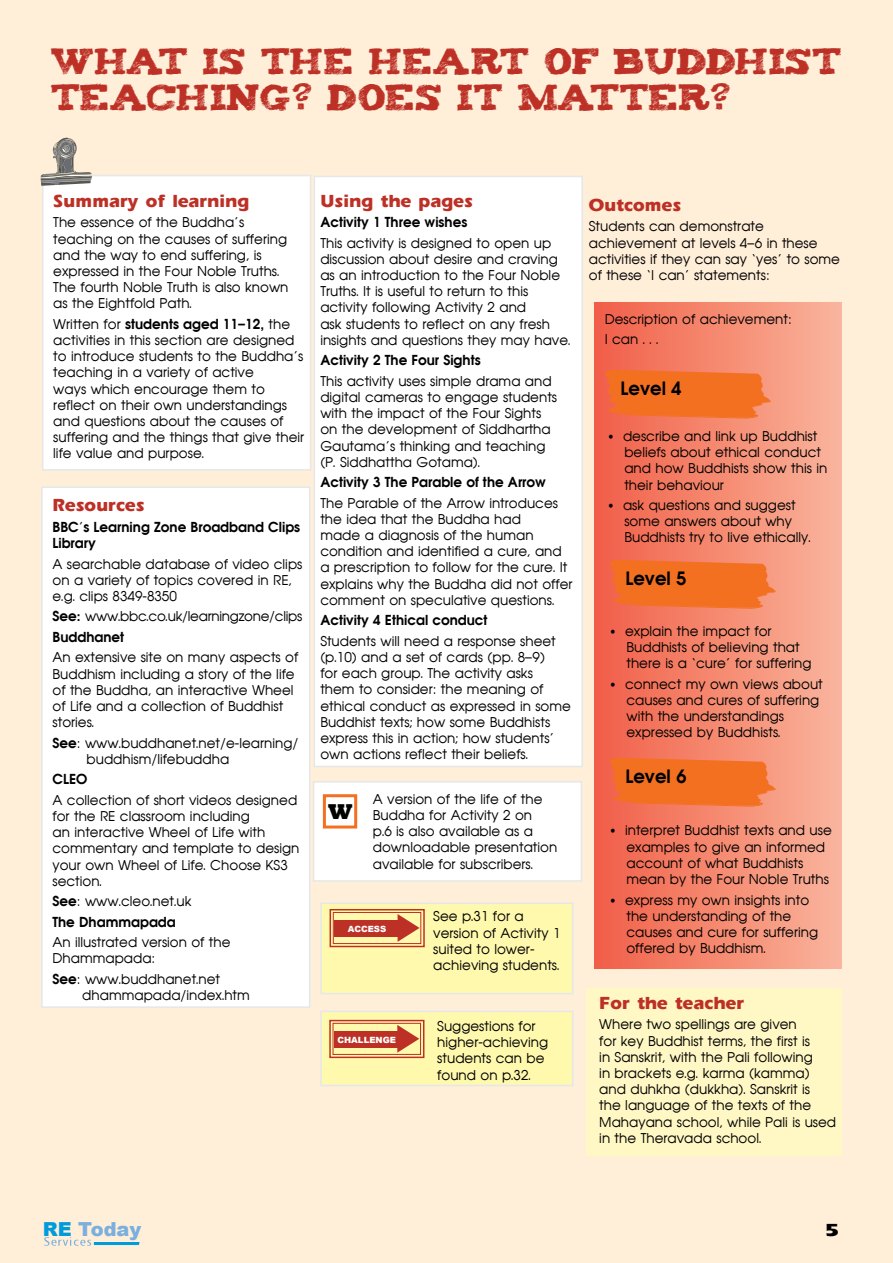
<style>
.page{position:relative;width:893px;height:1263px;background:#ffeed8}
.page>*{position:absolute;margin:0;border:0;box-sizing:border-box;transform-origin:0 0}
.t1{font:30px/36px "Tiza";color:#bd3026}
.t2{font:800 22.05px "Rockwell";color:#000}
.t3{font:900 19.35px "Arial";color:#7aafde}
.t4{font:800 18px "Ergoe";color:#bd3026}
.t5{font:700 18px "Avian";color:#000}
.t6{font:18px "Ergoe Extrabold Expanded";color:#000}
.t7{font:13.5px/16.2px "Avian";color:#000}
.t8{font:700 13.5px/16.2px "Avian";color:#000}
.t9{font:13.5px/20.4px "Avian";letter-spacing:-.02em;color:#000}
.t10{font:900 8.55px "Arial";color:#fff}
.s1{font-weight:700}
.s2{font-weight:400}
.s3{color:#009bdb}
</style>
<div class="page">
<div style="left:586px;top:988px;width:256px;height:167px;background:#fff8c5"></div>
<div style="left:595px;top:302px;width:246px;height:666px;background:linear-gradient(to right,#f15f48,#f9b49c)"></div>
<svg style="left:603px;top:370px;width:169px;height:49px;background:#f3732e"></svg>
<svg style="left:608px;top:560px;width:169px;height:49px;background:#f3732e"></svg>
<svg style="left:608px;top:758px;width:169px;height:49px;background:#f3732e"></svg>
<svg style="left:44px;top:1237px;width:96px;height:9px"></svg>
<div style="left:42px;top:175px;width:269px;height:296px;background:#fff;border:2px solid #e6e7e8"></div>
<div style="left:41px;top:486px;width:269px;height:522px;background:#fff;border:2px solid #e6e7e8"></div>
<div style="left:313px;top:781px;width:269px;height:101px;background:#fff;border:2px solid #e6e7e8"></div>
<div style="left:314px;top:176px;width:269px;height:591px;background:#fff;border:2px solid #e6e7e8"></div>
<svg style="left:41px;top:137px;width:51px;height:49px"></svg>
<div style="left:323px;top:794px;width:34px;height:34px;border:3px solid #f37021"></div>
<div style="left:320px;top:902px;width:253px;height:92px;background:#fff9ae;border:2px solid #e6e7e8"></div>
<div style="left:320px;top:1011px;width:253px;height:75px;background:#fff9ae;border:2px solid #e6e7e8"></div>
<svg style="left:398px;top:914px;width:21px;height:28px"></svg>
<div style="left:334px;top:920px;width:65px;height:17px;background:#bd3026"></div>
<div style="left:333px;top:912px;width:88px;height:32px;border:1px solid #bd3026"></div>
<div style="left:330px;top:909px;width:95px;height:38px;border:2px solid #bd3026"></div>
<svg style="left:397px;top:1025px;width:22px;height:28px"></svg>
<div style="left:334px;top:1031px;width:64px;height:17px;background:#bd3026"></div>
<div style="left:333px;top:1023px;width:88px;height:32px;border:1px solid #bd3026"></div>
<div style="left:329px;top:1020px;width:95px;height:38px;border:2px solid #bd3026"></div>
<h1 class="t1" style="left:51px;top:40px;width:792px">WHAT IS THE HEART OF BUDDHIST<br>TEACHING? DOES IT MATTER?</h1>
<h3 class="t4" style="left:53px;top:192px;width:198px">Summary of learning</h3>
<p class="t7" style="left:53px;top:214px;width:237px">The essence of the Buddha’s teaching on the causes of suffering and the way to end suffering, is expressed in the Four Noble Truths.<br>The fourth Noble Truth is also known as the Eightfold Path.</p>
<p class="t7" style="left:53px;top:316px;width:252px">Written for <span class="s1">students aged 11–12,</span> the activities in this section are designed to introduce students to the Buddha’s teaching in a variety of active<br>ways which encourage them to reflect on their own understandings and questions about the causes of suffering and the things that give their life value and purpose.</p>
<h3 class="t4" style="left:53px;top:496px;width:94px">Resources</h3>
<p class="t8" style="left:53px;top:519px;width:249px">BBC’s Learning Zone Broadband Clips<br>Library</p>
<p class="t7" style="left:53px;top:555px;width:251px">A searchable database of video clips on a variety of topics covered in RE, e.g. clips 8349-8350</p>
<p class="t9" style="left:53px;top:606px;width:251px"><span class="s1">See:</span> www.bbc.co.uk/learningzone/clips<br><span class="s1">Buddhanet</span></p>
<p class="t7" style="left:53px;top:649px;width:247px">An extensive site on many aspects of<br>Buddhism including a story of the life of the Buddha, an interactive Wheel of Life and a collection of Buddhist stories.</p>
<p class="t7" style="left:87px;top:734px;width:213px;text-indent:-34px"><span class="s1">See</span>: www.buddhanet.net/e-learning/ buddhism/lifebuddha</p>
<p class="t8" style="left:53px;top:771px;width:36px">CLEO</p>
<p class="t7" style="left:53px;top:792px;width:248px">A collection of short videos designed for the RE classroom including<br>an interactive Wheel of Life with commentary and template to design your own Wheel of Life. Choose KS3 section.</p>
<p class="t8" style="left:53px;top:891px;width:141px;line-height:20.4px">See<span class="s2">: www.cleo.net.uk<br></span>The Dhammapada</p>
<p class="t7" style="left:53px;top:934px;width:180px">An illustrated version of the<br>Dhammapada:</p>
<p class="t7" style="left:82px;top:971px;width:169px;text-indent:-30px"><span class="s1">See</span>: www.buddhanet.net dhammapada/index.htm</p>
<h3 class="t4" style="left:320px;top:191px;width:154px">Using the pages</h3>
<p class="t8" style="left:320px;top:214px;width:148px">Activity 1 Three wishes</p>
<p class="t7" style="left:320px;top:235px;width:252px">This activity is designed to open up discussion about desire and craving as an introduction to the Four Noble Truths. It is useful to return to this activity following Activity 2 and<br>ask students to reflect on any fresh insights and questions they may have.</p>
<p class="t8" style="left:320px;top:352px;width:162px">Activity 2 The Four Sights</p>
<p class="t7" style="left:320px;top:373px;width:238px">This activity uses simple drama and digital cameras to engage students with the impact of the Four Sights on the development of Siddhartha<br>Gautama’s thinking and teaching (P. Siddhattha Gotama).</p>
<p class="t8" style="left:320px;top:474px;width:227px">Activity 3 The Parable of the Arrow</p>
<p class="t7" style="left:320px;top:495px;width:254px">The Parable of the Arrow introduces the idea that the Buddha had<br>made a diagnosis of the human condition and identified a cure, and a prescription to follow for the cure. It explains why the Buddha did not offer comment on speculative questions.</p>
<p class="t8" style="left:320px;top:612px;width:169px">Activity 4 Ethical conduct</p>
<p class="t7" style="left:320px;top:633px;width:252px">Students will need a response sheet (p.10) and a set of cards (pp. 8–9)<br>for each group. The activity asks<br>them to consider: the meaning of ethical conduct as expressed in some Buddhist texts; how some Buddhists express this in action; how students’ own actions reflect their beliefs.</p>
<h2 class="t2" style="left:328px;top:799px;width:26px">W</h2>
<p class="t7" style="left:373px;top:791px;width:186px">A version of the life of the<br>Buddha for Activity 2 on<br>p.6 is also available as a downloadable presentation available for subscribers.</p>
<p class="t10" style="left:348px;top:925px;width:40px">ACCESS</p>
<p class="t10" style="left:337px;top:1035px;width:60px">CHALLENGE</p>
<p class="t7" style="left:433px;top:908px;width:129px">See p.31 for a version of Activity 1 suited to lower&shy;achieving students.</p>
<p class="t7" style="left:437px;top:1018px;width:112px">Suggestions for higher-achieving students can be found on p.32.</p>
<h3 class="t4" style="left:589px;top:196px;width:94px">Outcomes</h3>
<p class="t7" style="left:589px;top:218px;width:253px">Students can demonstrate achievement at levels 4–6 in these activities if they can say ‘yes’ to some of these ‘I can’ statements:</p>
<p class="t7" style="left:605px;top:309px;width:189px;line-height:20.4px">Description of achievement:<br>I can . . .</p>
<h3 class="t5" style="left:621px;top:377px;width:63px">Level 4</h3>
<p class="t7" style="left:624px;top:428px;width:204px;text-indent:-17px">• describe and link up Buddhist beliefs about ethical conduct and how Buddhists show this in their behaviour</p>
<p class="t7" style="left:624px;top:497px;width:188px;text-indent:-17px">• ask questions and suggest some answers about why<br>Buddhists try to live ethically.</p>
<h3 class="t5" style="left:625px;top:567px;width:63px">Level 5</h3>
<p class="t7" style="left:626px;top:623px;width:187px;text-indent:-17px">• explain the impact for<br>Buddhists of believing that there is a ‘cure’ for suffering</p>
<p class="t7" style="left:626px;top:675px;width:198px;text-indent:-17px">• connect my own views about causes and cures of suffering with the understandings expressed by Buddhists.</p>
<h3 class="t5" style="left:625px;top:765px;width:63px">Level 6</h3>
<p class="t7" style="left:626px;top:822px;width:207px;text-indent:-17px">• interpret Buddhist texts and use examples to give an informed account of what Buddhists mean by the Four Noble Truths</p>
<p class="t7" style="left:626px;top:891px;width:193px;text-indent:-17px">• express my own insights into the understanding of the causes and cure for suffering offered by Buddhism.</p>
<h3 class="t4" style="left:599px;top:994px;width:146px">For the teacher</h3>
<p class="t7" style="left:599px;top:1016px;width:238px">Where two spellings are given<br>for key Buddhist terms, the first is<br>in Sanskrit, with the Pali following<br>in brackets e.g. karma (kamma) and duhkha (dukkha). Sanskrit is<br>the language of the texts of the<br>Mahayana school, while Pali is used in the Theravada school.</p>
<h3 class="t3" style="left:43px;top:1215px;width:100px"><span class="s3">RE</span> Today</h3>
<h3 class="t6" style="left:825px;top:1220px;width:16px">5</h3>
</div>
